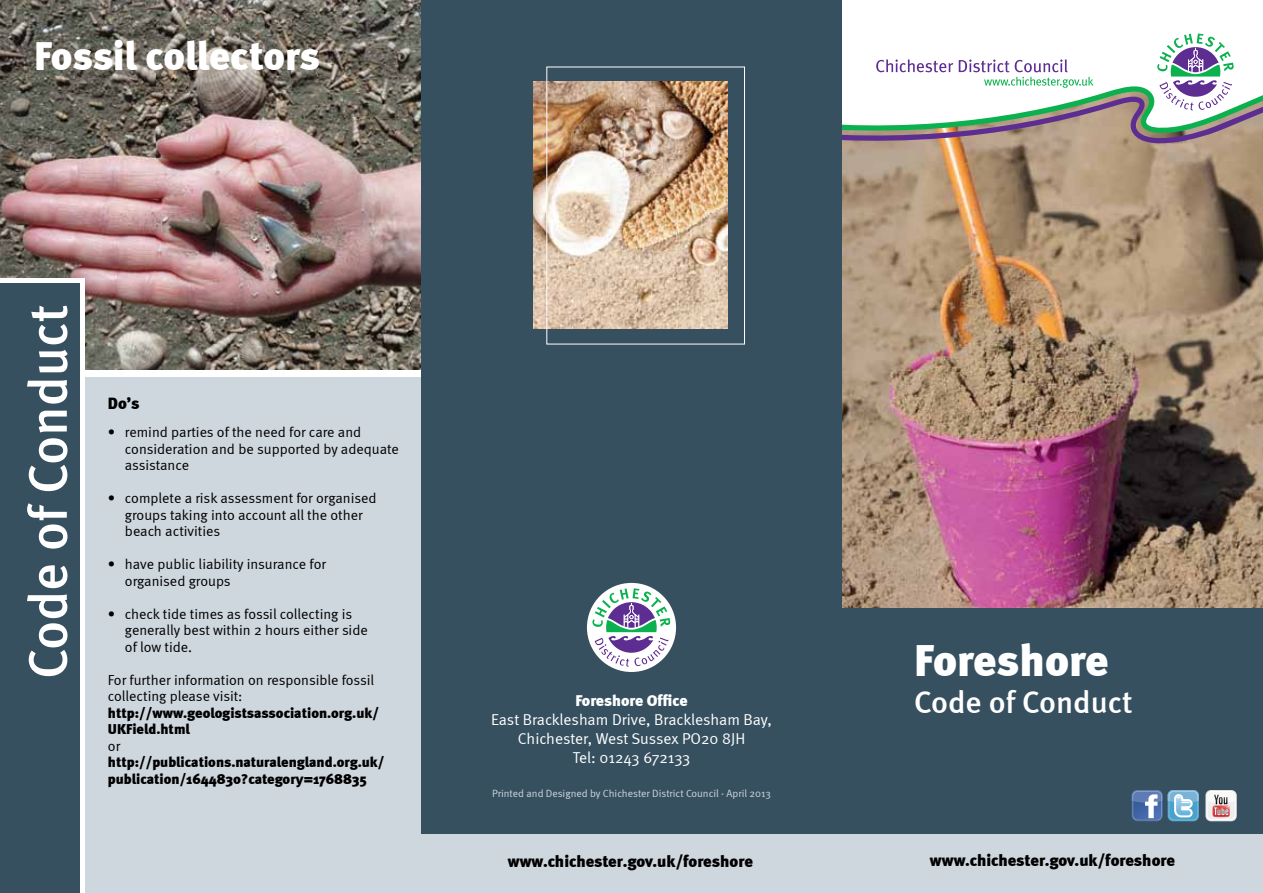
<style>
.page{position:relative;width:1263px;height:893px;background:#fff}
.page>*{position:absolute;margin:0;border:0;box-sizing:border-box;transform-origin:0 0}
.t1{font:500 54px "Meta";color:#fff}
.t2{font:900 45px "Meta";letter-spacing:-.005em;color:#fff}
.t3{font:900 40.5px "Meta";letter-spacing:-.005em;color:#fff}
.t4{font:500 31.5px "Meta";color:#fff}
.t5{font:900 16.5px "Meta";color:#000}
.t6{font:15.75px/18.9px "Meta Normal";letter-spacing:-.005em;color:#fff;text-align:center}
.t7{font:900 15.75px "Meta";letter-spacing:-.005em;color:#fff}
.t8{font:14.4px/16.5px "Meta Normal";color:#000}
.t9{font:900 14.4px/16.5px "Meta";color:#000}
.t10{font:10.5px "Meta Normal";color:#ced6de}
</style>
<div class="page">
<img style="left:85px;top:0;width:336px;height:370px">
<img style="left:842px;top:143px;width:421px;height:465px">
<div style="left:85px;top:377px;width:336px;height:516px;background:#ced6de"></div>
<div style="left:421px;top:798px;width:842px;height:95px;background:#ced6de"></div>
<div style="left:0;top:284px;width:79px;height:609px;background:#365060"></div>
<div style="left:421px;top:0;width:421px;height:833px;background:#365060"></div>
<div style="left:842px;top:608px;width:421px;height:225px;background:#365060"></div>
<svg style="left:842px;top:33px;width:421px;height:110px"></svg>
<svg style="left:1131px;top:790px;width:68px;height:31px;background:#769dc2"></svg>
<svg style="left:1205px;top:790px;width:32px;height:31px"></svg>
<div style="left:1206px;top:791px;width:30px;height:29px;background:#fff;border-radius:5px"></div>
<svg style="left:1207px;top:792px;width:28px;height:27px"></svg>
<svg style="left:1207px;top:792px;width:28px;height:25px"></svg>
<div style="left:587px;top:583px;width:89px;height:89px;background:#fff;border-radius:50%"></div>
<svg style="left:592px;top:588px;width:78px;height:79px"></svg>
<img style="left:534px;top:82px;width:194px;height:246px">
<div style="left:546px;top:67px;width:199px;height:277px;border:1px solid #fff"></div>
<img style="left:0;top:0;width:155px;height:277px">
<h3 class="t3" style="left:34px;top:31px;width:288px">Fossil collectors</h3>
<h1 class="t1" style="left:17px;top:679px;width:376px;rotate:-90deg">Code of Conduct</h1>
<p class="t5" style="left:108px;top:393px;width:33px">Do’s</p>
<p class="t8" style="left:125px;top:424px;width:276px;text-indent:-17px">• remind parties of the need for care and consideration and be supported by adequate assistance</p>
<p class="t8" style="left:125px;top:490px;width:253px;text-indent:-17px">• complete a risk assessment for organised groups taking into account all the other beach activities</p>
<p class="t8" style="left:125px;top:556px;width:203px;text-indent:-17px">• have public liability insurance for organised groups</p>
<p class="t8" style="left:125px;top:605px;width:244px;text-indent:-17px">• check tide times as fossil collecting is generally best within 2 hours either side of low tide.</p>
<p class="t8" style="left:108px;top:671px;width:268px">For further information on responsible fossil collecting please visit:</p>
<p class="t9" style="left:108px;top:704px;width:273px">http://www.geologistsassociation.org.uk/<br>UKField.html</p>
<p class="t8" style="left:108px;top:737px;width:14px">or</p>
<p class="t9" style="left:108px;top:754px;width:278px">http://publications.naturalengland.org.uk/ publication/1644830?category=1768835</p>
<p class="t7" style="left:575px;top:691px;width:114px">Foreshore Office</p>
<p class="t6" style="left:491px;top:710px;width:282px">East Bracklesham Drive, Bracklesham Bay,<br>Chichester, West Sussex PO20 8JH<br>Tel: 01243 672133</p>
<p class="t10" style="left:492px;top:788px;width:280px">Printed and Designed by Chichester District Council - April 2013</p>
<h2 class="t2" style="left:914px;top:633px;width:196px">Foreshore</h2>
<h3 class="t4" style="left:914px;top:684px;width:220px">Code of Conduct</h3>
<p class="t5" style="left:508px;top:851px;width:247px">www.chichester.gov.uk/foreshore</p>
<p class="t5" style="left:930px;top:850px;width:247px">www.chichester.gov.uk/foreshore</p>
</div>
